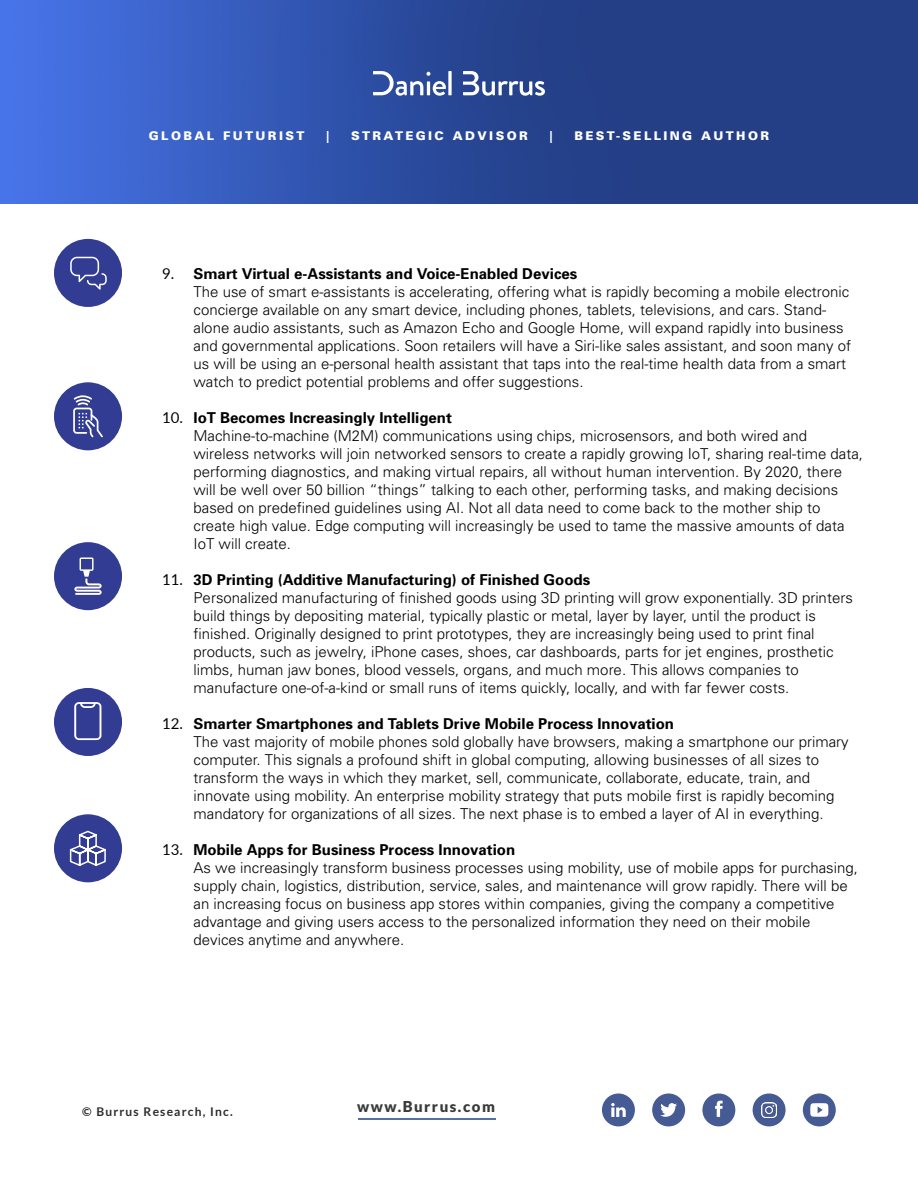
<style>
.page{position:relative;width:918px;height:1188px;background:#fff}
.page>*{position:absolute;margin:0;border:0;box-sizing:border-box;transform-origin:0 0}
.t1{font:300 15px/18px "Univers";color:#000}
.t2{font:900 15px "Lato";letter-spacing:.1em;color:#3a3a3a}
.t3{font:900 12px "Univers";letter-spacing:.2em;color:#fff}
.t4{font:700 12px "Lato";letter-spacing:.1em;color:#2c2c2c}
.s1{font-family:"Lato";font-weight:400}
.s2{font-weight:700}
</style>
<div class="page">
<img style="left:0;top:0;width:918px;height:203px">
<div style="left:803px;top:1094px;width:33px;height:32px;background:#465b94;border-radius:50%"></div>
<div style="left:702px;top:1094px;width:33px;height:32px;background:#465b94;border-radius:50%"></div>
<hr style="left:358px;top:1118px;width:137px;height:1px;background:#586fa4">
<div style="left:602px;top:1094px;width:33px;height:32px;background:#465b94;border-radius:50%"></div>
<div style="left:652px;top:1094px;width:33px;height:32px;background:#465b94;border-radius:50%"></div>
<svg style="left:611px;top:1103px;width:15px;height:14px"></svg>
<svg style="left:660px;top:1103px;width:17px;height:14px"></svg>
<svg style="left:715px;top:1101px;width:8px;height:16px"></svg>
<svg style="left:810px;top:1103px;width:18px;height:14px"></svg>
<div style="left:753px;top:1094px;width:33px;height:32px;background:#465b94;border-radius:50%"></div>
<img style="left:762px;top:1102px;width:15px;height:15px">
<svg style="left:448px;top:71px;width:4px;height:24px"></svg>
<svg style="left:463px;top:71px;width:82px;height:25px"></svg>
<svg style="left:373px;top:71px;width:73px;height:25px"></svg>
<div style="left:54px;top:239px;width:68px;height:68px;background:#323c92;border-radius:50%"></div>
<div style="left:54px;top:382px;width:68px;height:68px;background:#323c92;border-radius:50%"></div>
<div style="left:54px;top:542px;width:68px;height:68px;background:#323c92;border-radius:50%"></div>
<div style="left:54px;top:688px;width:68px;height:68px;background:#323c92;border-radius:50%"></div>
<div style="left:54px;top:814px;width:68px;height:68px;background:#323c92;border-radius:50%"></div>
<svg style="left:70px;top:257px;width:37px;height:33px"></svg>
<svg style="left:74px;top:557px;width:28px;height:38px"></svg>
<svg style="left:74px;top:702px;width:27px;height:38px"></svg>
<svg style="left:69px;top:830px;width:37px;height:36px"></svg>
<svg style="left:73px;top:395px;width:30px;height:42px"></svg>
<p class="t3" style="left:149px;top:129px;width:157px">GLOBAL FUTURIST</p>
<p class="t3" style="left:326px;top:129px;width:5px">|</p>
<p class="t3" style="left:351px;top:129px;width:178px">STRATEGIC ADVISOR</p>
<p class="t3" style="left:549px;top:129px;width:5px">|</p>
<p class="t3" style="left:574px;top:129px;width:196px">BEST-SELLING AUTHOR</p>
<p class="t1" style="left:194px;top:264px;width:659px;text-indent:-32px"><span class="s1">9.</span> <span class="s2">Smart Virtual e-Assistants and Voice-Enabled Devices<br></span>The use of smart e-assistants is accelerating, offering what is rapidly becoming a mobile electronic concierge available on any smart device, including phones, tablets, televisions, and cars. Stand&shy;alone audio assistants, such as Amazon Echo and Google Home, will expand rapidly into business and governmental applications. Soon retailers will have a Siri-like sales assistant, and soon many of us will be using an e-personal health assistant that taps into the real-time health data from a smart watch to predict potential problems and offer suggestions.</p>
<p class="t1" style="left:194px;top:408px;width:671px;text-indent:-32px"><span class="s1">10.</span> <span class="s2">IoT Becomes Increasingly Intelligent<br></span>Machine-to-machine (M2M) communications using chips, microsensors, and both wired and wireless networks will join networked sensors to create a rapidly growing IoT, sharing real-time data, performing diagnostics, and making virtual repairs, all without human intervention. By 2020, there will be well over 50 billion “things” talking to each other, performing tasks, and making decisions based on predefined guidelines using AI. Not all data need to come back to the mother ship to create high value. Edge computing will increasingly be used to tame the massive amounts of data IoT will create.</p>
<p class="t1" style="left:194px;top:570px;width:661px;text-indent:-32px"><span class="s1">11.</span> <span class="s2">3D Printing (Additive Manufacturing) of Finished Goods<br></span>Personalized manufacturing of finished goods using 3D printing will grow exponentially. 3D printers build things by depositing material, typically plastic or metal, layer by layer, until the product is finished. Originally designed to print prototypes, they are increasingly being used to print final products, such as jewelry, iPhone cases, shoes, car dashboards, parts for jet engines, prosthetic limbs, human jaw bones, blood vessels, organs, and much more. This allows companies to manufacture one-of-a-kind or small runs of items quickly, locally, and with far fewer costs.</p>
<p class="t1" style="left:194px;top:714px;width:657px;text-indent:-32px"><span class="s1">12.</span> <span class="s2">Smarter Smartphones and Tablets Drive Mobile Process Innovation<br></span>The vast majority of mobile phones sold globally have browsers, making a smartphone our primary computer. This signals a profound shift in global computing, allowing businesses of all sizes to transform the ways in which they market, sell, communicate, collaborate, educate, train, and innovate using mobility. An enterprise mobility strategy that puts mobile first is rapidly becoming mandatory for organizations of all sizes. The next phase is to embed a layer of AI in everything.</p>
<p class="t1" style="left:194px;top:840px;width:666px;text-indent:-32px"><span class="s1">13.</span> <span class="s2">Mobile Apps for Business Process Innovation<br></span>As we increasingly transform business processes using mobility, use of mobile apps for purchasing, supply chain, logistics, distribution, service, sales, and maintenance will grow rapidly. There will be an increasing focus on business app stores within companies, giving the company a competitive advantage and giving users access to the personalized information they need on their mobile devices anytime and anywhere.</p>
<p class="t4" style="left:82px;top:1105px;width:152px">© Burrus Research, Inc.</p>
<p class="t2" style="left:357px;top:1098px;width:139px">www.Burrus.com</p>
</div>
